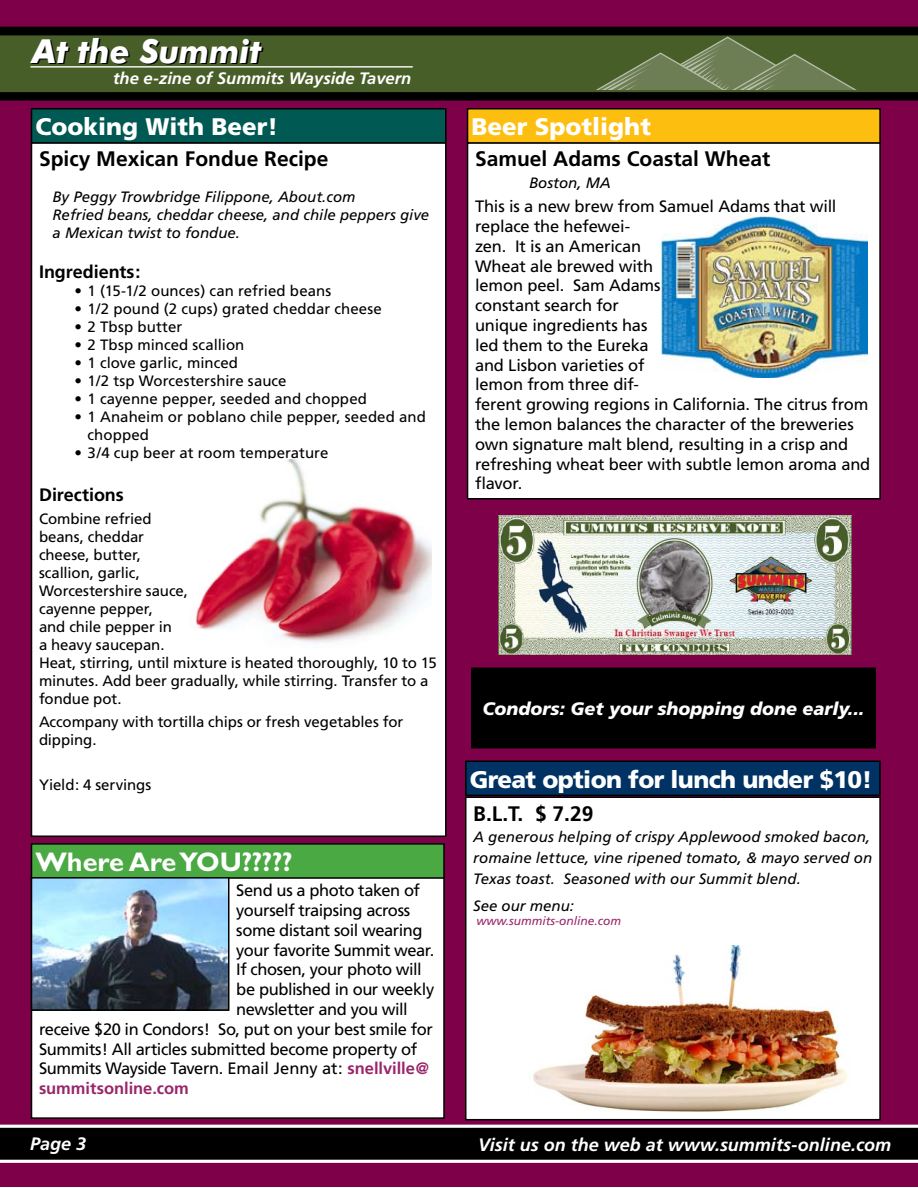
<style>
.page{position:relative;width:918px;height:1188px;background:#fff}
.page>*{position:absolute;margin:0;border:0;box-sizing:border-box;transform-origin:0 0}
.t1{font:italic 700 33.15px "Futura BT";color:#fff}
.t2{font:700 27px "Gill Sans";color:#fff}
.t3{font:900 24px "Frutiger";color:#fff}
.t4{font:900 24px "Frutiger";letter-spacing:-.025em;color:#fff}
.t5{font:700 21px "Frutiger";color:#000}
.t6{font:italic 700 18px "Frutiger";color:#fff}
.t7{font:italic 900 18px "Frutiger";color:#fff}
.t8{font:700 18px "Frutiger";color:#000}
.t9{font:16.5px/19.8px "Frutiger";letter-spacing:-.015em;color:#000}
.t10{font:italic 700 16.5px "Frutiger";color:#fff}
.t11{font:700 16.5px "Frutiger";letter-spacing:-.005em;color:#99266b}
.t12{font:15px/18px "Frutiger";color:#000}
.t13{font:italic 15px/18px "Frutiger";color:#000}
.t14{font:italic 12px "Frutiger";color:#99266b}
.s1{font-weight:700;color:#99266b}
</style>
<div class="page">
<div style="left:0;top:0;width:918px;height:1187px;background:#7d0049"></div>
<svg style="left:0;top:1125px;width:918px;height:38px;background:#282828"></svg>
<svg style="left:0;top:27px;width:918px;height:74px;background:#030002"></svg>
<svg style="left:0;top:34px;width:918px;height:60px;background:#425625"></svg>
<hr style="left:30px;top:66px;width:383px;height:2px;background:#fff">
<svg style="left:567px;top:36px;width:324px;height:54px;background:#5b6e3f"></svg>
<div style="left:468px;top:143px;width:412px;height:356px;background:#fff"></div>
<div style="left:467px;top:142px;width:414px;height:358px;border:2px solid #000"></div>
<div style="left:468px;top:109px;width:412px;height:34px;background:#febe10"></div>
<div style="left:467px;top:108px;width:414px;height:36px;border:2px solid #000"></div>
<div style="left:32px;top:143px;width:414px;height:693px;background:#fff"></div>
<div style="left:31px;top:142px;width:416px;height:695px;border:2px solid #000"></div>
<img style="left:662px;top:216px;width:205px;height:162px">
<div style="left:32px;top:109px;width:414px;height:34px;background:#005953"></div>
<div style="left:31px;top:108px;width:416px;height:36px;border:2px solid #000"></div>
<div style="left:32px;top:876px;width:412px;height:242px;background:#fff"></div>
<div style="left:31px;top:876px;width:414px;height:243px;border:2px solid #000"></div>
<div style="left:32px;top:844px;width:412px;height:34px;background:#4aa942"></div>
<div style="left:31px;top:843px;width:414px;height:36px;border:2px solid #000"></div>
<img style="left:34px;top:880px;width:193px;height:128px">
<div style="left:31px;top:877px;width:199px;height:134px;border:2px solid #000"></div>
<div style="left:472px;top:668px;width:403px;height:80px;background:#000"></div>
<div style="left:466px;top:797px;width:414px;height:323px;background:#fff"></div>
<div style="left:465px;top:796px;width:416px;height:324px;border:2px solid #000"></div>
<div style="left:466px;top:761px;width:414px;height:34px;background:#003263"></div>
<div style="left:465px;top:760px;width:416px;height:36px;border:2px solid #000"></div>
<img style="left:532px;top:945px;width:315px;height:167px">
<img style="left:195px;top:459px;width:237px;height:184px">
<img style="left:499px;top:515px;width:352px;height:139px">
<h1 class="t1" style="left:32px;top:31px;width:231px">At the Summit</h1>
<p class="t10" style="left:113px;top:68px;width:300px">the e-zine of Summits Wayside Tavern</p>
<h3 class="t3" style="left:35px;top:112px;width:244px">Cooking With Beer!</h3>
<p class="t5" style="left:39px;top:146px;width:291px">Spicy Mexican Fondue Recipe</p>
<p class="t13" style="left:52px;top:188px;width:378px">By Peggy Trowbridge Filippone, About.com<br>Refried beans, cheddar cheese, and chile peppers give a Mexican twist to fondue.</p>
<p class="t8" style="left:39px;top:261px;width:103px">Ingredients:</p>
<p class="t12" style="left:75px;top:281px;width:258px">• 1 (15-1/2 ounces) can refried beans</p>
<p class="t12" style="left:75px;top:299px;width:309px">• 1/2 pound (2 cups) grated cheddar cheese</p>
<p class="t12" style="left:75px;top:317px;width:109px">• 2 Tbsp butter</p>
<p class="t12" style="left:75px;top:335px;width:171px">• 2 Tbsp minced scallion</p>
<p class="t12" style="left:75px;top:353px;width:165px">• 1 clove garlic, minced</p>
<p class="t12" style="left:75px;top:371px;width:213px">• 1/2 tsp Worcestershire sauce</p>
<p class="t12" style="left:75px;top:389px;width:294px">• 1 cayenne pepper, seeded and chopped</p>
<p class="t12" style="left:88px;top:407px;width:340px;text-indent:-13px">• 1 Anaheim or poblano chile pepper, seeded and chopped</p>
<p class="t12" style="left:75px;top:443px;width:255px">• 3/4 cup beer at room temperature</p>
<p class="t8" style="left:39px;top:484px;width:86px">Directions</p>
<p class="t12" style="left:39px;top:510px;width:399px">Combine refried<br>beans, cheddar<br>cheese, butter,<br>scallion, garlic,<br>Worcestershire sauce,<br>cayenne pepper,<br>and chile pepper in<br>a heavy saucepan.<br>Heat, stirring, until mixture is heated thoroughly, 10 to 15 minutes. Add beer gradually, while stirring. Transfer to a fondue pot.</p>
<p class="t12" style="left:39px;top:712px;width:366px">Accompany with tortilla chips or fresh vegetables for dipping.</p>
<p class="t12" style="left:39px;top:776px;width:114px">Yield: 4 servings</p>
<h2 class="t2" style="left:35px;top:846px;width:259px">Where Are YOU?????</h2>
<p class="t9" style="left:236px;top:881px;width:185px">Send us a photo taken of</p>
<p class="t9" style="left:236px;top:900px;width:176px">yourself traipsing across</p>
<p class="t9" style="left:236px;top:920px;width:188px">some distant soil wearing</p>
<p class="t9" style="left:236px;top:940px;width:200px">your favorite Summit wear.</p>
<p class="t9" style="left:236px;top:960px;width:187px">If chosen, your photo will</p>
<p class="t9" style="left:236px;top:980px;width:199px">be published in our weekly</p>
<p class="t9" style="left:236px;top:999px;width:173px">newsletter and you will</p>
<p class="t9" style="left:39px;top:1019px;width:395px">receive $20 in Condors! So, put on your best smile for</p>
<p class="t9" style="left:39px;top:1039px;width:380px">Summits! All articles submitted become property of</p>
<p class="t9" style="left:39px;top:1059px;width:392px">Summits Wayside Tavern. Email Jenny at: <span class="s1">snellville@</span></p>
<p class="t11" style="left:39px;top:1079px;width:151px">summitsonline.com</p>
<h3 class="t3" style="left:472px;top:112px;width:181px">Beer Spotlight</h3>
<p class="t5" style="left:475px;top:146px;width:297px">Samuel Adams Coastal Wheat</p>
<p class="t13" style="left:529px;top:174px;width:83px">Boston, MA</p>
<p class="t9" style="left:475px;top:197px;width:397px">This is a new brew from Samuel Adams that will replace the hefewei-<br>zen. It is an American<br>Wheat ale brewed with<br>lemon peel. Sam Adams<br>constant search for<br>unique ingredients has<br>led them to the Eureka<br>and Lisbon varieties of<br>lemon from three dif-<br>ferent growing regions in California. The citrus from the lemon balances the character of the breweries own signature malt blend, resulting in a crisp and refreshing wheat beer with subtle lemon aroma and flavor.</p>
<p class="t7" style="left:483px;top:698px;width:383px">Condors: Get your shopping done early...</p>
<h3 class="t4" style="left:470px;top:765px;width:404px">Great option for lunch under $10!</h3>
<p class="t5" style="left:473px;top:801px;width:122px">B.L.T. $ 7.29</p>
<p class="t13" style="left:473px;top:826px;width:400px;line-height:21px">A generous helping of crispy Applewood smoked bacon, romaine lettuce, vine ripened tomato, &amp; mayo served on<br>Texas toast. Seasoned with our Summit blend.</p>
<p class="t13" style="left:473px;top:896px;width:102px">See our menu:</p>
<p class="t14" style="left:477px;top:914px;width:146px">www.summits-online.com</p>
<p class="t6" style="left:30px;top:1133px;width:58px">Page 3</p>
<p class="t6" style="left:478px;top:1134px;width:414px">Visit us on the web at www.summits-online.com</p>
</div>
